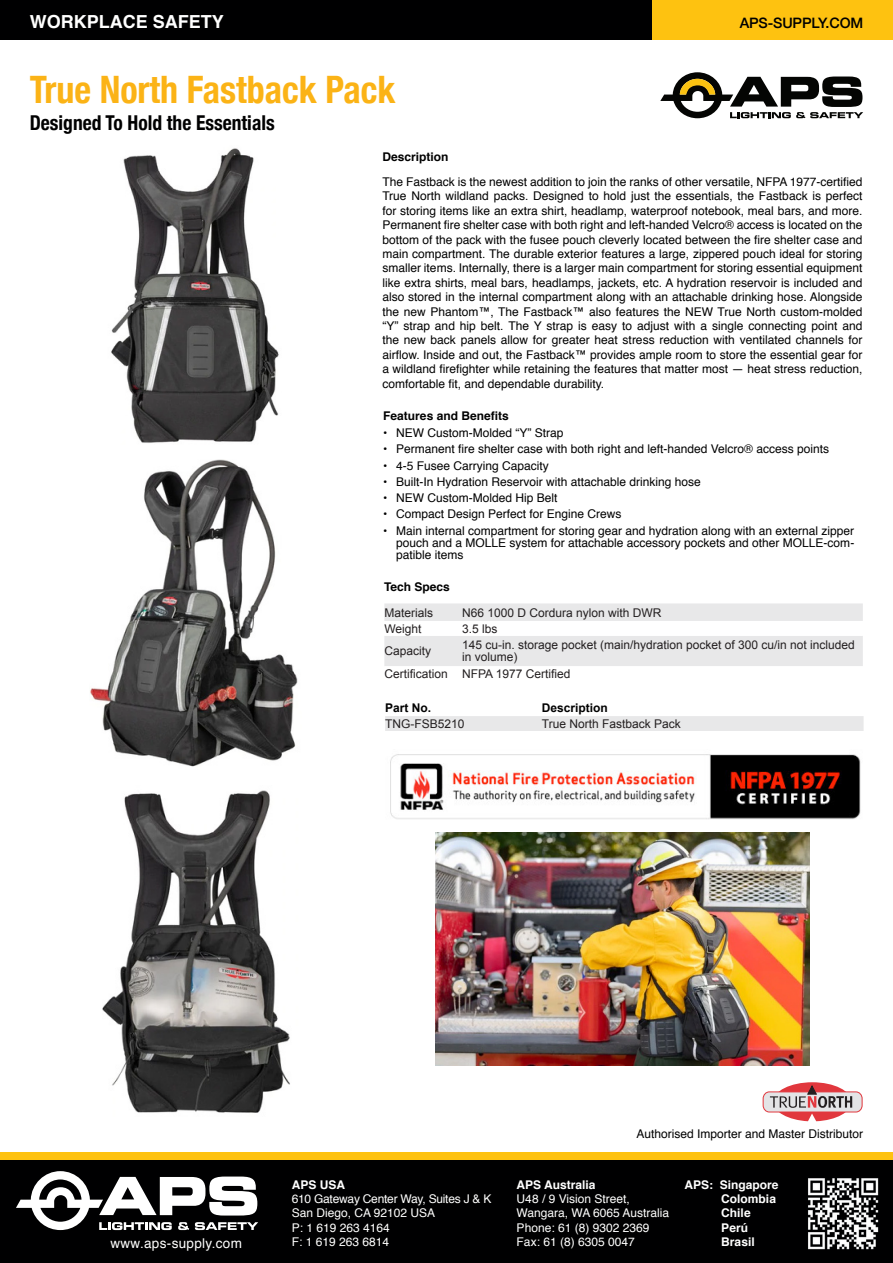
<style>
.page{position:relative;width:893px;height:1263px;background:#fff}
.page>*{position:absolute;margin:0;border:0;box-sizing:border-box;transform-origin:0 0}
.t1{font:700 condensed 37.8px "Helvetica Neue";color:#fbb316;scale:.95 1}
.t2{font:700 condensed 20.4px "Helvetica Neue";color:#000001;scale:.95 1}
.t3{font:700 18px "Helvetica";color:#fff}
.t4{font:500 14.4px "Helvetica Neue";letter-spacing:-.01em;color:#000001}
.t5{font:13.5px "Helvetica";letter-spacing:.025em;color:#fff}
.t6{font:12px/14.4px "Helvetica";color:#000001;text-align:justify}
.t7{font:12px/12px "Arial";color:#231f20}
.t8{font:12px/14.4px "Helvetica";color:#fff}
.t9{font:700 12px/14.4px "Helvetica";color:#fff}
.t10{font:700 12px "Helvetica";color:#000001}
.t11{font:700 12px "Arial";color:#000001}
</style>
<div class="page">
<div style="left:0;top:0;width:652px;height:39px;background:#000001"></div>
<div style="left:652px;top:0;width:241px;height:39px;background:#fec210"></div>
<div style="left:0;top:1153px;width:893px;height:8px;background:#fec210"></div>
<div style="left:0;top:1161px;width:893px;height:102px;background:#000001"></div>
<img style="left:808px;top:1178px;width:71px;height:72px">
<svg style="left:16px;top:1171px;width:242px;height:59px"></svg>
<svg style="left:660px;top:72px;width:203px;height:46px"></svg>
<svg style="left:384px;top:603px;width:479px;height:63px"></svg>
<div style="left:763px;top:1092px;width:99px;height:20px;background:#e3e4e6;border-radius:6px"></div>
<div style="left:763px;top:1092px;width:99px;height:20px;border:1px solid #e1373d;border-radius:6px"></div>
<svg style="left:770px;top:1082px;width:82px;height:39px"></svg>
<div style="left:385px;top:716px;width:479px;height:15px;background:#e8e8e9"></div>
<img style="left:90px;top:459px;width:208px;height:308px">
<img style="left:111px;top:148px;width:168px;height:295px">
<img style="left:435px;top:832px;width:375px;height:234px">
<img style="left:390px;top:754px;width:471px;height:65px">
<img style="left:102px;top:790px;width:188px;height:323px">
<p class="t3" style="left:30px;top:7px;width:196px">WORKPLACE SAFETY</p>
<p class="t1" style="left:30px;top:58px;width:386px">True North Fastback Pack</p>
<p class="t2" style="left:30px;top:106px;width:259px">Designed To Hold the Essentials</p>
<p class="t10" style="left:382px;top:147px;width:68px">Description</p>
<p class="t4" style="left:740px;top:12px;width:125px">APS-SUPPLY.COM</p>
<p class="t6" style="left:382px;top:175px;width:482px">The Fastback is the newest addition to join the ranks of other versatile, NFPA 1977-certified True North wildland packs. Designed to hold just the essentials, the Fastback is perfect for storing items like an extra shirt, headlamp, waterproof notebook, meal bars, and more.<br>Permanent fire shelter case with both right and left-handed Velcro® access is located on the bottom of the pack with the fusee pouch cleverly located between the fire shelter case and main compartment. The durable exterior features a large, zippered pouch ideal for storing smaller items. Internally, there is a larger main compartment for storing essential equipment like extra shirts, meal bars, headlamps, jackets, etc. A hydration reservoir is included and also stored in the internal compartment along with an attachable drinking hose. Alongside the new Phantom™, The Fastback™ also features the NEW True North custom-molded “Y” strap and hip belt. The Y strap is easy to adjust with a single connecting point and the new back panels allow for greater heat stress reduction with ventilated channels for airflow. Inside and out, the Fastback™ provides ample room to store the essential gear for a wildland firefighter while retaining the features that matter most — heat stress reduction, comfortable fit, and dependable durability.</p>
<p class="t10" style="left:383px;top:406px;width:127px">Features and Benefits</p>
<p class="t6" style="left:383px;top:426px;width:182px">• NEW Custom-Molded “Y” Strap</p>
<p class="t6" style="left:383px;top:442px;width:447px">• Permanent fire shelter case with both right and left-handed Velcro® access points</p>
<p class="t6" style="left:383px;top:459px;width:167px">• 4-5 Fusee Carrying Capacity</p>
<p class="t6" style="left:383px;top:475px;width:319px">• Built-In Hydration Reservoir with attachable drinking hose</p>
<p class="t6" style="left:383px;top:491px;width:176px">• NEW Custom-Molded Hip Belt</p>
<p class="t6" style="left:383px;top:507px;width:240px">• Compact Design Perfect for Engine Crews</p>
<p class="t6" style="left:396px;top:525px;width:460px;line-height:12px;text-indent:-13px">• Main internal compartment for storing gear and hydration along with an external zipper pouch and a MOLLE system for attachable accessory pockets and other MOLLE-com&shy;patible items</p>
<p class="t10" style="left:384px;top:577px;width:67px">Tech Specs</p>
<p class="t7" style="left:384px;top:606px;width:50px">Materials</p>
<p class="t7" style="left:462px;top:606px;width:201px">N66 1000 D Cordura nylon with DWR</p>
<p class="t7" style="left:384px;top:623px;width:39px">Weight</p>
<p class="t7" style="left:462px;top:623px;width:37px">3.5 lbs</p>
<p class="t7" style="left:384px;top:645px;width:48px">Capacity</p>
<p class="t7" style="left:462px;top:639px;width:394px">145 cu-in. storage pocket (main/hydration pocket of 300 cu/in not included in volume)</p>
<p class="t7" style="left:384px;top:668px;width:65px">Certification</p>
<p class="t7" style="left:462px;top:668px;width:110px">NFPA 1977 Certified</p>
<p class="t11" style="left:385px;top:700px;width:48px">Part No.</p>
<p class="t11" style="left:542px;top:700px;width:68px">Description</p>
<p class="t7" style="left:385px;top:718px;width:81px">TNG-FSB5210</p>
<p class="t7" style="left:542px;top:718px;width:140px">True North Fastback Pack</p>
<p class="t5" style="left:110px;top:1233px;width:133px">www.aps-supply.com</p>
<p class="t9" style="left:292px;top:1177px;width:55px">APS USA</p>
<p class="t8" style="left:292px;top:1192px;width:201px">610 Gateway Center Way, Suites J &amp; K<br>San Diego, CA 92102 USA<br>P: 1 619 263 4164<br>F: 1 619 263 6814</p>
<p class="t6" style="left:636px;top:1127px;width:228px">Authorised Importer and Master Distributor</p>
<p class="t9" style="left:517px;top:1177px;width:80px">APS Australia</p>
<p class="t8" style="left:517px;top:1192px;width:154px">U48 / 9 Vision Street,<br>Wangara, WA 6065 Australia<br>Phone: 61 (8) 9302 2369<br>Fax: 61 (8) 6305 0047</p>
<p class="t9" style="left:721px;top:1177px;width:59px;text-indent:-37px">APS: Singapore<br>Colombia<br>Chile<br>Perú<br>Brasil</p>
</div>
